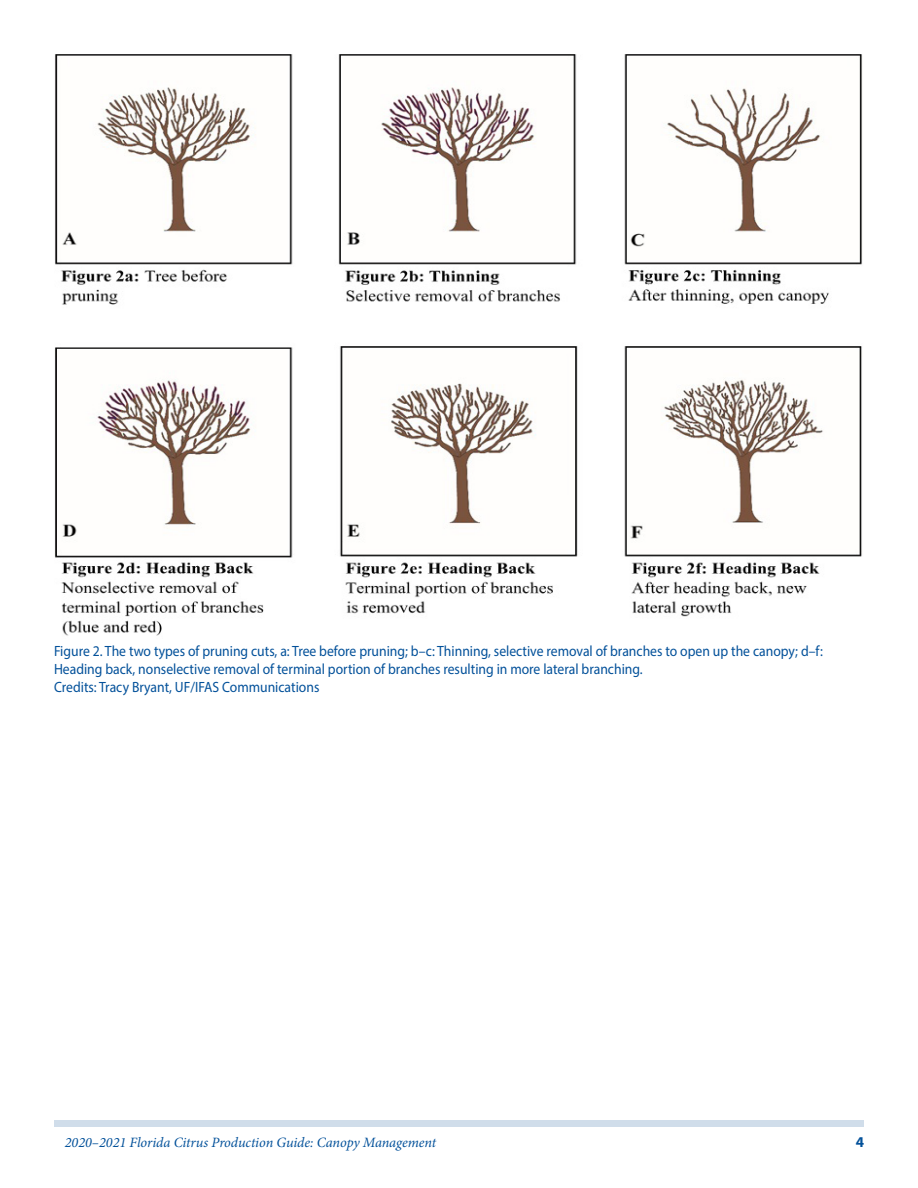
<style>
.page{position:relative;width:918px;height:1188px;background:#fff}
.page>*{position:absolute;margin:0;border:0;box-sizing:border-box;transform-origin:0 0}
.t1{font:700 15px "Myriad Pro";color:#03519a}
.t2{font:14.85px/18.1px "Myriad Pro";color:#03519a;scale:.92 1}
.t3{font:italic 14.25px "Minion Pro";letter-spacing:-.005em;color:#03519a}
</style>
<div class="page">
<div style="left:54px;top:1120px;width:810px;height:7px;background:#d0ddea"></div>
<img style="left:54px;top:54px;width:808px;height:582px">
<p class="t2" style="left:54px;top:642px;width:837px">Figure 2. The two types of pruning cuts, a: Tree before pruning; b–c: Thinning, selective removal of branches to open up the canopy; d–f:<br>Heading back, nonselective removal of terminal portion of branches resulting in more lateral branching.<br>Credits: Tracy Bryant, UF/IFAS Communications</p>
<p class="t3" style="left:65px;top:1133px;width:373px">2020–2021 Florida Citrus Production Guide: Canopy Management</p>
<p class="t1" style="left:856px;top:1133px;width:10px">4</p>
</div>
